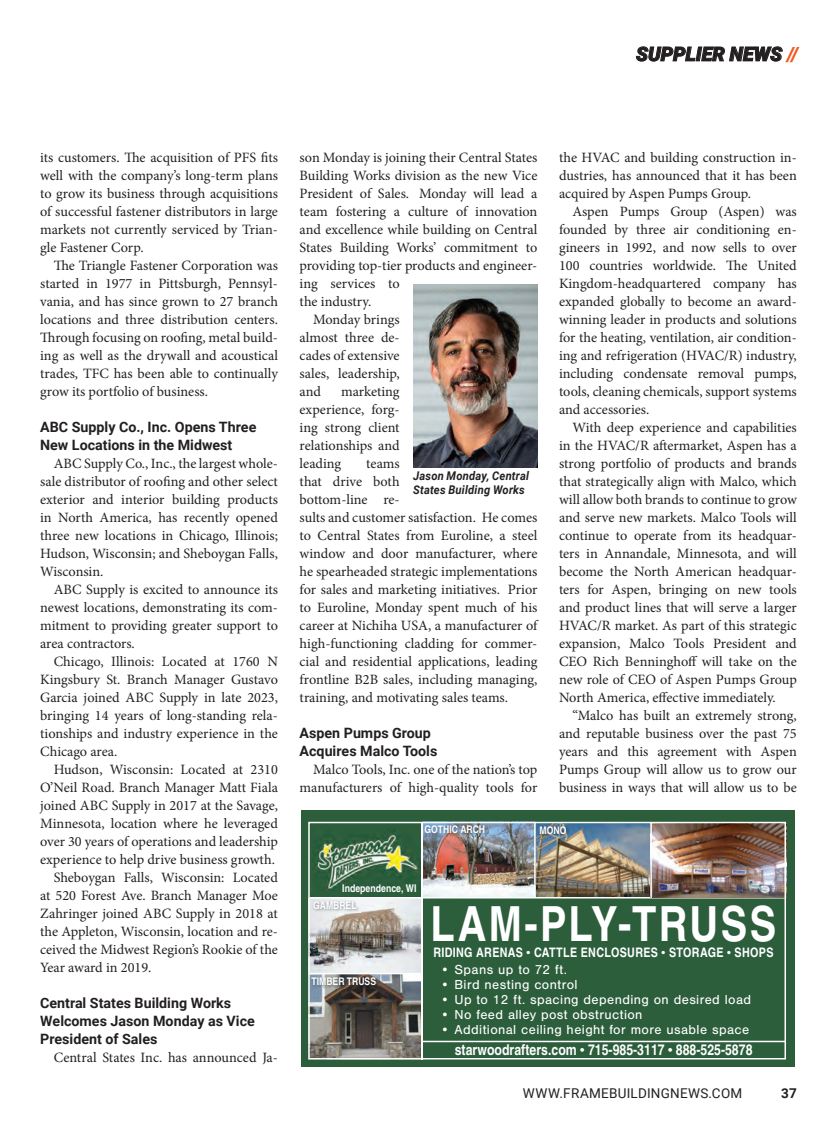
<style>
.page{position:relative;width:837px;height:1134px;background:#fff}
.page>*{position:absolute;margin:0;border:0;box-sizing:border-box;transform-origin:0 0}
.t1{font:700 48.45px "Nimbus San Con L";letter-spacing:.05em;color:#fff}
.t2{font:italic 900 19.5px "Roboto";color:#231f20}
.t3{font:700 15px "Nimbus San Con L";color:#fff}
.t4{font:14.25px/18px "Minion Pro";color:#231f20;text-align:justify}
.t5{font:700 14.25px/18px "Roboto";color:#231f20}
.t6{font:13.5px "Nimbus San";letter-spacing:.03em;color:#fff}
.t7{font:13.5px "Roboto";letter-spacing:.015em;color:#231f20}
.t8{font:700 13.5px "Roboto";color:#231f20}
.t9{font:700 13.05px "Nimbus San Con L";letter-spacing:.025em;color:#fff}
.t10{font:italic 700 12px/13.5px "Roboto";letter-spacing:.02em;color:#231f20;scale:.93 1}
.t11{font:700 10.65px "Nimbus San Con L";color:#fff}
.t12{font:700 10.5px "Nimbus San Con L";color:#fff}
.s1{color:#f15921}
</style>
<div class="page">
<div style="left:301px;top:810px;width:493px;height:256px;background:#2c5e3c"></div>
<img style="left:311px;top:898px;width:110px;height:158px">
<img style="left:422px;top:824px;width:112px;height:72px">
<img style="left:535px;top:824px;width:247px;height:72px">
<img style="left:314px;top:830px;width:107px;height:60px">
<hr style="left:421px;top:821px;width:1px;height:238px;background:#fff">
<hr style="left:309px;top:896px;width:475px;height:2px;background:#fff">
<hr style="left:309px;top:972px;width:113px;height:2px;background:#fff">
<hr style="left:422px;top:1040px;width:363px;height:2px;background:#fff">
<img style="left:538px;top:824px;width:31px;height:13px">
<img style="left:423px;top:824px;width:65px;height:12px">
<img style="left:311px;top:975px;width:68px;height:13px">
<img style="left:312px;top:899px;width:48px;height:13px">
<hr style="left:534px;top:822px;width:1px;height:75px;background:#fff">
<div style="left:308px;top:821px;width:477px;height:238px;border:2px solid #fff"></div>
<hr style="left:650px;top:822px;width:1px;height:75px;background:#fff">
<img style="left:413px;top:285px;width:124px;height:182px">
<h2 class="t2" style="left:636px;top:40px;width:163px">SUPPLIER NEWS <span class="s1">//</span></h2>
<p class="t4" style="left:40px;top:148px;width:239px">its customers. The acquisition of PFS fits well with the company’s long-term plans to grow its business through acquisitions of successful fastener distributors in large markets not currently serviced by Trian&shy;gle Fastener Corp.</p>
<p class="t4" style="left:40px;top:256px;width:239px;text-indent:13px">The Triangle Fastener Corporation was started in 1977 in Pittsburgh, Pennsyl&shy;vania, and has since grown to 27 branch locations and three distribution centers.<br>Through focusing on roofing, metal build&shy;ing as well as the drywall and acoustical trades, TFC has been able to continually grow its portfolio of business.</p>
<p class="t5" style="left:40px;top:417px;width:218px">ABC Supply Co., Inc. Opens Three<br>New Locations in the Midwest</p>
<p class="t4" style="left:40px;top:454px;width:239px;text-indent:13px">ABC Supply Co., Inc., the largest whole&shy;sale distributor of roofing and other select exterior and interior building products in North America, has recently opened three new locations in Chicago, Illinois; Hudson, Wisconsin; and Sheboygan Falls, Wisconsin.</p>
<p class="t4" style="left:40px;top:580px;width:239px;text-indent:13px">ABC Supply is excited to announce its newest locations, demonstrating its com&shy;mitment to providing greater support to area contractors.</p>
<p class="t4" style="left:40px;top:652px;width:239px;text-indent:13px">Chicago, Illinois: Located at 1760 N Kingsbury St. Branch Manager Gustavo Garcia joined ABC Supply in late 2023, bringing 14 years of long-standing rela&shy;tionships and industry experience in the Chicago area.</p>
<p class="t4" style="left:54px;top:760px;width:226px">Hudson, Wisconsin: Located at 2310</p>
<p class="t4" style="left:40px;top:778px;width:239px">O’Neil Road. Branch Manager Matt Fiala</p>
<p class="t4" style="left:40px;top:796px;width:239px">joined ABC Supply in 2017 at the Savage,</p>
<p class="t4" style="left:40px;top:814px;width:239px">Minnesota, location where he leveraged</p>
<p class="t4" style="left:40px;top:832px;width:239px">over 30 years of operations and leadership</p>
<p class="t4" style="left:40px;top:850px;width:236px">experience to help drive business growth.</p>
<p class="t4" style="left:54px;top:868px;width:226px">Sheboygan Falls, Wisconsin: Located</p>
<p class="t4" style="left:40px;top:886px;width:239px">at 520 Forest Ave. Branch Manager Moe</p>
<p class="t4" style="left:40px;top:904px;width:239px">Zahringer joined ABC Supply in 2018 at</p>
<p class="t4" style="left:40px;top:922px;width:239px">the Appleton, Wisconsin, location and re-</p>
<p class="t4" style="left:40px;top:940px;width:239px">ceived the Midwest Region’s Rookie of the</p>
<p class="t4" style="left:40px;top:958px;width:113px">Year award in 2019.</p>
<p class="t5" style="left:40px;top:993px;width:216px">Central States Building Works<br>Welcomes Jason Monday as Vice<br>President of Sales</p>
<p class="t4" style="left:54px;top:1048px;width:226px">Central States Inc. has announced Ja-</p>
<p class="t4" style="left:299px;top:148px;width:239px">son Monday is joining their Central States</p>
<p class="t4" style="left:299px;top:166px;width:239px">Building Works division as the new Vice</p>
<p class="t4" style="left:299px;top:184px;width:239px">President of Sales. Monday will lead a</p>
<p class="t4" style="left:299px;top:202px;width:239px">team fostering a culture of innovation</p>
<p class="t4" style="left:299px;top:220px;width:239px">and excellence while building on Central</p>
<p class="t4" style="left:299px;top:238px;width:239px">States Building Works’ commitment to</p>
<p class="t4" style="left:299px;top:256px;width:239px">providing top-tier products and engineer-</p>
<p class="t4" style="left:299px;top:274px;width:101px">ing services to</p>
<p class="t4" style="left:299px;top:292px;width:73px">the industry.</p>
<p class="t4" style="left:313px;top:310px;width:88px">Monday brings</p>
<p class="t4" style="left:299px;top:328px;width:102px">almost three de-</p>
<p class="t4" style="left:299px;top:346px;width:101px">cades of extensive</p>
<p class="t4" style="left:299px;top:364px;width:101px">sales, leadership,</p>
<p class="t4" style="left:299px;top:382px;width:23px">and</p>
<p class="t4" style="left:299px;top:382px;width:102px;text-indent:41px">marketing experience, forg&shy;ing strong client relationships and leading</p>
<p class="t4" style="left:299px;top:454px;width:239px;text-align:left;text-indent:67px">teams<br>that drive both<br>bottom-line re-<br>sults and customer satisfaction. He comes to Central States from Euroline, a steel window and door manufacturer, where he spearheaded strategic implementations for sales and marketing initiatives. Prior to Euroline, Monday spent much of his career at Nichiha USA, a manufacturer of high-functioning cladding for commer&shy;cial and residential applications, leading frontline B2B sales, including managing, training, and motivating sales teams.</p>
<p class="t5" style="left:299px;top:723px;width:139px">Aspen Pumps Group<br>Acquires Malco Tools</p>
<p class="t4" style="left:299px;top:760px;width:239px;text-align:right">Malco Tools, Inc. one of the nation’s top manufacturers of high-quality tools for</p>
<p class="t10" style="left:413px;top:469px;width:126px">Jason Monday, Central<br>States Building Works</p>
<p class="t4" style="left:559px;top:148px;width:239px">the HVAC and building construction in&shy;dustries, has announced that it has been acquired by Aspen Pumps Group.</p>
<p class="t4" style="left:559px;top:202px;width:239px;text-indent:13px">Aspen Pumps Group (Aspen) was founded by three air conditioning en&shy;gineers in 1992, and now sells to over 100 countries worldwide. The United Kingdom-headquartered company has expanded globally to become an award&shy;winning leader in products and solutions for the heating, ventilation, air condition&shy;ing and refrigeration (HVAC/R) industry, including condensate removal pumps, tools, cleaning chemicals, support systems and accessories.</p>
<p class="t4" style="left:559px;top:418px;width:239px;text-indent:13px">With deep experience and capabilities in the HVAC/R aftermarket, Aspen has a strong portfolio of products and brands that strategically align with Malco, which will allow both brands to continue to grow and serve new markets. Malco Tools will continue to operate from its headquar&shy;ters in Annandale, Minnesota, and will become the North American headquar&shy;ters for Aspen, bringing on new tools and product lines that will serve a larger HVAC/R market. As part of this strategic expansion, Malco Tools President and CEO Rich Benninghoff will take on the new role of CEO of Aspen Pumps Group North America, effective immediately.</p>
<p class="t4" style="left:559px;top:706px;width:239px;text-indent:13px">“Malco has built an extremely strong, and reputable business over the past 75 years and this agreement with Aspen Pumps Group will allow us to grow our business in ways that will allow us to be</p>
<p class="t12" style="left:424px;top:821px;width:62px">GOTHIC ARCH</p>
<p class="t12" style="left:539px;top:822px;width:28px">MONO</p>
<p class="t11" style="left:342px;top:879px;width:76px">Independence, WI</p>
<p class="t12" style="left:313px;top:897px;width:45px">GAMBREL</p>
<p class="t12" style="left:311px;top:973px;width:66px">TIMBER TRUSS</p>
<h1 class="t1" style="left:430px;top:888px;width:347px">LAM-PLY-TRUSS</h1>
<p class="t9" style="left:433px;top:942px;width:341px">RIDING ARENAS • CATTLE ENCLOSURES • STORAGE • SHOPS</p>
<p class="t6" style="left:440px;top:961px;width:128px">• Spans up to 72 ft.</p>
<p class="t6" style="left:440px;top:976px;width:138px">• Bird nesting control</p>
<p class="t6" style="left:440px;top:991px;width:312px">• Up to 12 ft. spacing depending on desired load</p>
<p class="t6" style="left:440px;top:1006px;width:203px">• No feed alley post obstruction</p>
<p class="t6" style="left:440px;top:1021px;width:310px">• Additional ceiling height for more usable space</p>
<p class="t3" style="left:454px;top:1038px;width:299px">starwoodrafters.com • 715-985-3117 • 888-525-5878</p>
<p class="t7" style="left:522px;top:1083px;width:221px">WWW.FRAMEBUILDINGNEWS.COM</p>
<p class="t8" style="left:781px;top:1083px;width:17px">37</p>
</div>
